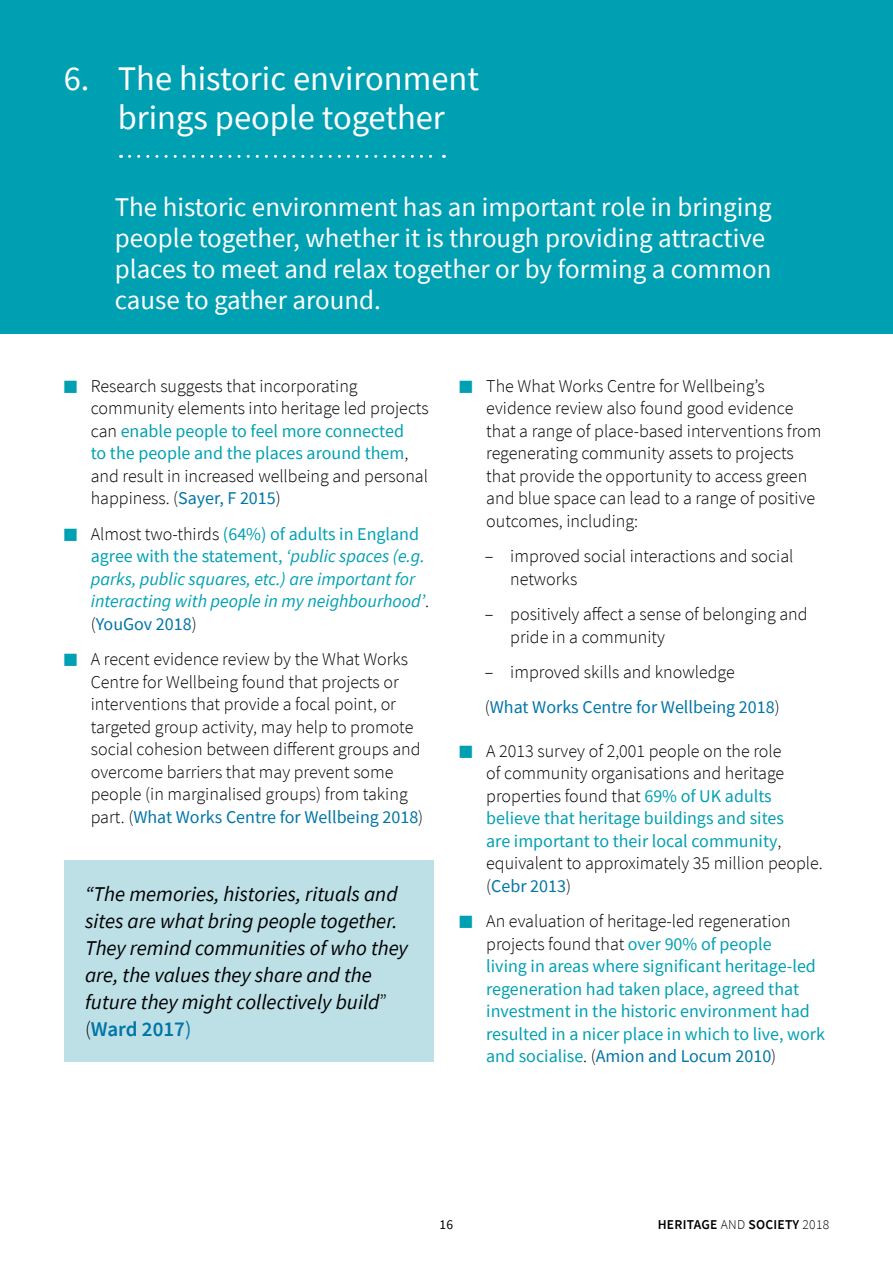
<style>
.page{position:relative;width:893px;height:1263px;background:#fff}
.page>*{position:absolute;margin:0;border:0;box-sizing:border-box;transform-origin:0 0}
.Top_Header{font:34.5px/39.8px "Source Sans Pro";color:#fff;text-align:center}
.Top_Header-2{font:27px/31px "Source Sans Pro";color:#fff}
.Bullets_Body_1{font:italic 21px/27px "Source Sans Pro";color:#000}
.Bullets_Body_1-2{font:300 18px/22.5px "Source Sans Pro";color:#000}
.t1{font:18px/22.5px "Source Sans Pro";color:#00a0b3}
.t2{font:italic 18px/22.5px "Source Sans Pro";color:#00a0b3}
.Bullets_Body_1-3{font:18px "Source Sans Pro";color:#0075a7}
.t3{font:600 13.5px "Source Sans Pro";letter-spacing:.02em;color:#000}
.t4{font:13.5px "Source Sans Pro";color:#000}
.s1{font-size:15px;color:#00a0b3}
.s2{font-weight:400;color:#00a0b3}
.s3{font-weight:400;color:#0075a7}
.s4{font-weight:300;font-style:normal;font-size:15px}
.s5{font-weight:300;font-style:normal;color:#000}
.s6{font-style:normal}
.s7{font-style:normal;color:#0075a7}
.s8{font-weight:300;font-style:normal}
.s9{font-weight:600;font-style:normal;color:#0075a7}
.s10{font-weight:300;color:#000}
.s11{font-weight:300;font-size:15px}
.s12{color:#0075a7}
.s13{font-weight:300}
</style>
<div class="page">
<div style="left:0;top:0;width:893px;height:334px;background:#00a0b3"></div>
<svg style="left:130px;top:155px;width:314px;height:3px"></svg>
<div style="left:64px;top:860px;width:370px;height:202px;background:#bce0e6"></div>
<p class="Top_Header" style="left:64px;top:58px;width:417px">6. The historic environment brings people together</p>
<p class="Top_Header-2" style="left:115px;top:191px;width:658px">The historic environment has an important role in bringing people together, whether it is through providing attractive places to meet and relax together or by forming a common cause to gather around.</p>
<p class="Bullets_Body_1-2" style="left:91px;top:375px;width:339px;text-indent:-27px"><span class="s1">■</span> Research suggests that incorporating community elements into heritage led projects can <span class="s2">enable people to feel more connected<br>to the people and the places around them</span>, and result in increased wellbeing and personal happiness. (<span class="s3">Sayer, F 2015</span>)</p>
<p class="t2" style="left:91px;top:522px;width:340px;text-indent:-27px"><span class="s4">■</span> <span class="s5">Almost two-thirds</span> <span class="s6">(64%) of adults in England agree with the statement,</span> ‘public spaces (e.g. parks, public squares, etc.) are important for interacting with people in my neighbourhood’<span class="s5">. (</span><span class="s7">YouGov 2018</span><span class="s5">)</span></p>
<p class="Bullets_Body_1-2" style="left:91px;top:648px;width:334px;text-indent:-27px"><span class="s1">■</span> A recent evidence review by the What Works Centre for Wellbeing found that projects or interventions that provide a focal point, or targeted group activity, may help to promote social cohesion between different groups and overcome barriers that may prevent some people (in marginalised groups) from taking part. (<span class="s3">What Works Centre for Wellbeing 2018</span>)</p>
<p class="Bullets_Body_1" style="left:85px;top:880px;width:324px">“The memories, histories, rituals and sites are what bring people together.<br>They remind communities of who they are, the values they share and the future they might collectively build<span class="s8">” (</span><span class="s9">Ward 2017</span><span class="s7">)</span></p>
<p class="Bullets_Body_1-2" style="left:486px;top:375px;width:337px;text-indent:-27px"><span class="s1">■</span> The What Works Centre for Wellbeing’s evidence review also found good evidence that a range of place-based interventions from regenerating community assets to projects that provide the opportunity to access green and blue space can lead to a range of positive outcomes, including:</p>
<p class="Bullets_Body_1-2" style="left:510px;top:545px;width:285px;text-indent:-26px">– improved social interactions and social networks</p>
<p class="Bullets_Body_1-2" style="left:510px;top:603px;width:299px;text-indent:-26px">– positively affect a sense of belonging and pride in a community</p>
<p class="Bullets_Body_1-2" style="left:485px;top:660px;width:251px">– improved skills and knowledge</p>
<p class="Bullets_Body_1-3" style="left:485px;top:696px;width:296px"><span class="s10">(</span>What Works Centre for Wellbeing 2018<span class="s10">)</span></p>
<p class="Bullets_Body_1-2" style="left:486px;top:740px;width:338px;text-indent:-27px"><span class="s1">■</span> A 2013 survey of 2,001 people on the role<br>of community organisations and heritage properties found that <span class="s2">69% of UK adults believe that heritage buildings and sites<br>are important to their local community</span>, equivalent to approximately 35 million people. (<span class="s3">Cebr 2013</span>)</p>
<p class="t1" style="left:486px;top:910px;width:340px;text-indent:-27px"><span class="s11">■</span> <span class="s10">An evaluation of heritage-led regeneration projects found that</span> over 90% of people<br>living in areas where significant heritage-led regeneration had taken place, agreed that investment in the historic environment had resulted in a nicer place in which to live, work and socialise<span class="s10">. (</span><span class="s12">Amion and Locum 2010</span><span class="s10">)</span></p>
<p class="t4" style="left:440px;top:1216px;width:15px">16</p>
<p class="t3" style="left:658px;top:1216px;width:173px">HERITAGE <span class="s13">AND</span> SOCIETY <span class="s13">2018</span></p>
</div>
